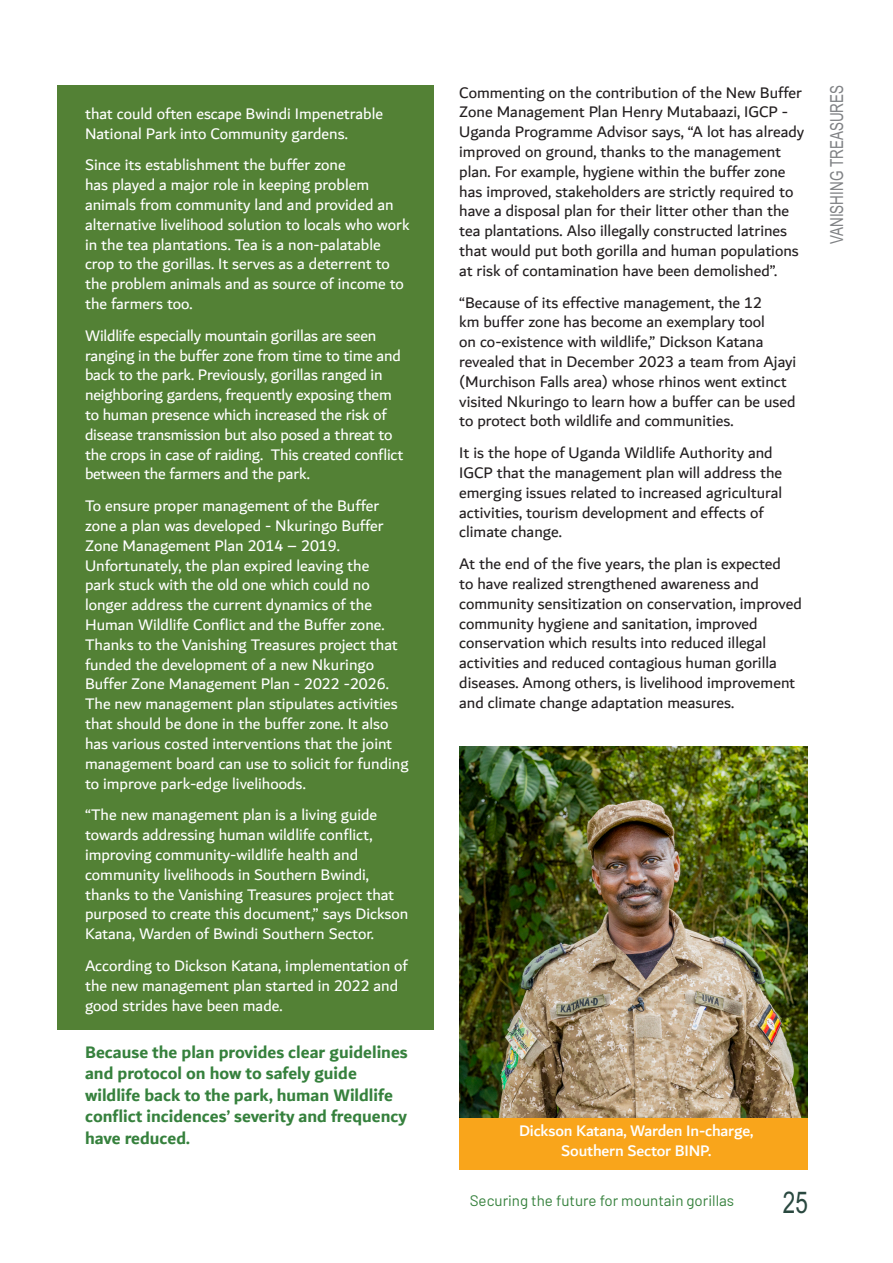
<style>
.page{position:relative;width:893px;height:1263px;background:#fff}
.page>*{position:absolute;margin:0;border:0;box-sizing:border-box;transform-origin:0 0}
.t1{font:30px "Arial Th";color:#29483f}
.t2{font:700 18px/21.6px "Dubai";color:#36813d}
.t3{font:18px "Arial Th";color:#808285}
.t4{font:16.5px/19.8px "Dubai";color:#fff}
.t5{font:16.5px/19.8px "Dubai";color:#231f20}
.t6{font:500 16.5px "Dubai";letter-spacing:-.01em;color:#fff}
.t7{font:15.15px "Barlow";color:#36813d}
</style>
<div class="page">
<div style="left:459px;top:1101px;width:349px;height:68px;background:#f9a51b"></div>
<div style="left:57px;top:85px;width:377px;height:944px;background:#538135"></div>
<img style="left:459px;top:746px;width:349px;height:371px">
<p class="t4" style="left:85px;top:103px;width:300px">that could often escape Bwindi Impenetrable<br>National Park into Community gardens.</p>
<p class="t4" style="left:85px;top:155px;width:326px">Since its establishment the buffer zone<br>has played a major role in keeping problem animals from community land and provided an alternative livelihood solution to locals who work in the tea plantations. Tea is a non-palatable crop to the gorillas. It serves as a deterrent to the problem animals and as source of income to the farmers too.</p>
<p class="t4" style="left:85px;top:325px;width:320px">Wildlife especially mountain gorillas are seen ranging in the buffer zone from time to time and back to the park. Previously, gorillas ranged in neighboring gardens, frequently exposing them to human presence which increased the risk of disease transmission but also posed a threat to the crops in case of raiding. This created conflict between the farmers and the park.</p>
<p class="t4" style="left:85px;top:496px;width:325px">To ensure proper management of the Buffer zone a plan was developed - Nkuringo Buffer Zone Management Plan 2014 – 2019.<br>Unfortunately, the plan expired leaving the<br>park stuck with the old one which could no longer address the current dynamics of the Human Wildlife Conflict and the Buffer zone.<br>Thanks to the Vanishing Treasures project that funded the development of a new Nkuringo Buffer Zone Management Plan - 2022 -2026.<br>The new management plan stipulates activities that should be done in the buffer zone. It also has various costed interventions that the joint management board can use to solicit for funding to improve park-edge livelihoods.</p>
<p class="t4" style="left:85px;top:805px;width:325px">“The new management plan is a living guide towards addressing human wildlife conflict, improving community-wildlife health and community livelihoods in Southern Bwindi, thanks to the Vanishing Treasures project that purposed to create this document,” says Dickson Katana, Warden of Bwindi Southern Sector.</p>
<p class="t4" style="left:85px;top:955px;width:324px">According to Dickson Katana, implementation of the new management plan started in 2022 and good strides have been made.</p>
<p class="t2" style="left:85px;top:1041px;width:324px">Because the plan provides clear guidelines and protocol on how to safely guide wildlife back to the park, human Wildlife conflict incidences’ severity and frequency have reduced.</p>
<p class="t5" style="left:459px;top:82px;width:346px">Commenting on the contribution of the New Buffer Zone Management Plan Henry Mutabaazi, IGCP - Uganda Programme Advisor says, “A lot has already improved on ground, thanks to the management plan. For example, hygiene within the buffer zone has improved, stakeholders are strictly required to have a disposal plan for their litter other than the tea plantations. Also illegally constructed latrines that would put both gorilla and human populations at risk of contamination have been demolished”.</p>
<p class="t5" style="left:459px;top:292px;width:339px">“Because of its effective management, the 12<br>km buffer zone has become an exemplary tool<br>on co-existence with wildlife,” Dickson Katana revealed that in December 2023 a team from Ajayi (Murchison Falls area) whose rhinos went extinct visited Nkuringo to learn how a buffer can be used to protect both wildlife and communities.</p>
<p class="t5" style="left:459px;top:443px;width:325px">It is the hope of Uganda Wildlife Authority and IGCP that the management plan will address the emerging issues related to increased agricultural activities, tourism development and effects of climate change.</p>
<p class="t5" style="left:459px;top:554px;width:344px">At the end of the five years, the plan is expected<br>to have realized strengthened awareness and community sensitization on conservation, improved community hygiene and sanitation, improved conservation which results into reduced illegal activities and reduced contagious human gorilla diseases. Among others, is livelihood improvement and climate change adaptation measures.</p>
<p class="t3" style="left:827px;top:244px;width:160px;rotate:-90deg">VANISHING TREASURES</p>
<p class="t6" style="left:519px;top:1121px;width:236px">Dickson Katana, Warden In-charge,</p>
<p class="t6" style="left:561px;top:1141px;width:152px">Southern Sector BINP.</p>
<p class="t7" style="left:470px;top:1191px;width:266px">Securing the future for mountain gorillas</p>
<h1 class="t1" style="left:783px;top:1186px;width:27px">25</h1>
</div>
